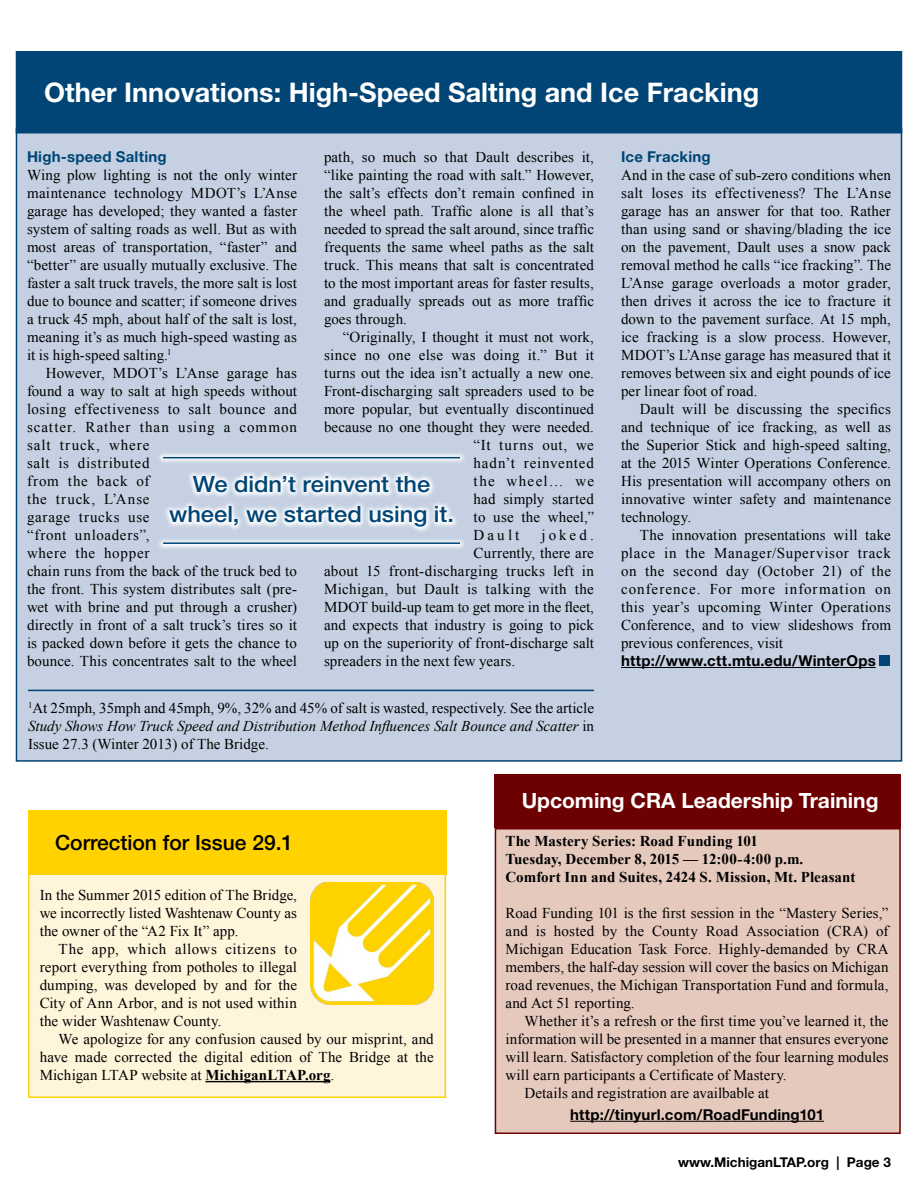
<style>
.page{position:relative;width:918px;height:1188px;background:#fff}
.page>*{position:absolute;margin:0;border:0;box-sizing:border-box;transform-origin:0 0}
.t1{font:700 27px "Helvetica Neue LT Std";color:#fff}
.t2{font:500 22.5px/30px "Helvetica Neue LT Std";letter-spacing:-.005em;color:#004575;text-align:center;scale:1.05 1}
.t3{font:700 21px "Helvetica Neue LT Std";color:#fff}
.t4{font:500 21px "Helvetica Neue LT Std";color:#000}
.t5{font:15px/18px "Times New Roman";letter-spacing:.01em;color:#000;text-align:justify}
.t6{font:700 15px/18px "Times New Roman";letter-spacing:.005em;color:#000}
.t7{font:700 15px "Helvetica Neue LT Std";letter-spacing:.015em;color:#000}
.t8{font:700 15px "Helvetica Neue LT Std";letter-spacing:.015em;color:#004575}
.t9{font:15px "Times New Roman";letter-spacing:.055em;color:#000}
.t10{font:15px "Times New Roman";letter-spacing:.05em;color:#000}
.t11{font:15px "Times New Roman";letter-spacing:.09em;color:#000}
.t12{font:700 13.5px "Helvetica Neue LT Std";color:#000}
.s1{font-style:italic}
.s2{font-weight:700}
</style>
<div class="page">
<div style="left:28px;top:821px;width:418px;height:277px;background:#fff5db;border:2px solid #ffd200"></div>
<hr style="left:205px;top:1081px;width:125px;height:1px;background:#000">
<div style="left:28px;top:810px;width:418px;height:65px;background:#ffd200"></div>
<img style="left:310px;top:882px;width:123px;height:123px">
<div style="left:16px;top:128px;width:886px;height:634px;background:#c5d1e2;border:2px solid #004575"></div>
<div style="left:16px;top:52px;width:886px;height:81px;background:#004575"></div>
<div style="left:16px;top:51px;width:886px;height:83px;border:2px solid #004575"></div>
<hr style="left:621px;top:667px;width:255px;height:1px;background:#000">
<div style="left:880px;top:656px;width:10px;height:10px;background:#004575"></div>
<svg style="left:159px;top:453px;width:305px;height:96px"></svg>
<hr style="left:163px;top:457px;width:297px;height:1px;background:#004575">
<hr style="left:163px;top:542px;width:297px;height:2px;background:#004575">
<hr style="left:28px;top:690px;width:566px;height:1px;background:#004575">
<div style="left:495px;top:828px;width:406px;height:306px;background:#e5c9bd;border:2px solid #6d0000"></div>
<div style="left:495px;top:774px;width:406px;height:54px;background:#6d0000"></div>
<hr style="left:570px;top:1121px;width:254px;height:1px;background:#000">
<h1 class="t1" style="left:44px;top:76px;width:716px">Other Innovations: High-Speed Salting and Ice Fracking</h1>
<p class="t8" style="left:27px;top:147px;width:141px">High-speed Salting</p>
<p class="t5" style="left:27px;top:166px;width:272px">Wing plow lighting is not the only winter maintenance technology MDOT’s L’Anse garage has developed; they wanted a faster system of salting roads as well. But as with most areas of transportation, “faster” and “better” are usually mutually exclusive. The faster a salt truck travels, the more salt is lost due to bounce and scatter; if someone drives a truck 45 mph, about half of the salt is lost, meaning it’s as much high-speed wasting as it is high-speed salting.<sup>1</sup></p>
<p class="t5" style="left:27px;top:364px;width:272px;text-align:left;text-indent:19px">However, MDOT’s L’Anse garage has found a way to salt at high speeds without losing effectiveness to salt bounce and scatter. Rather than using a common salt truck, where<br>salt is distributed<br>from the back of<br>the truck, L’Anse<br>garage trucks use<br>“front unloaders”,<br>where the hopper<br>chain runs from the back of the truck bed to the front. This system distributes salt (pre&shy;wet with brine and put through a crusher) directly in front of a salt truck’s tires so it is packed down before it gets the chance to bounce. This concentrates salt to the wheel</p>
<p class="t5" style="left:324px;top:148px;width:272px">path, so much so that Dault describes it, “like painting the road with salt.” However, the salt’s effects don’t remain confined in the wheel path. Traffic alone is all that’s needed to spread the salt around, since traffic frequents the same wheel paths as the salt truck. This means that salt is concentrated to the most important areas for faster results, and gradually spreads out as more traffic goes through.</p>
<p class="t5" style="left:343px;top:328px;width:253px">“Originally, I thought it must not work,</p>
<p class="t5" style="left:324px;top:346px;width:271px">since no one else was doing it.” But it</p>
<p class="t5" style="left:324px;top:364px;width:271px">turns out the idea isn’t actually a new one.</p>
<p class="t5" style="left:324px;top:382px;width:272px">Front-discharging salt spreaders used to be</p>
<p class="t5" style="left:324px;top:400px;width:271px">more popular, but eventually discontinued</p>
<p class="t5" style="left:324px;top:418px;width:271px">because no one thought they were needed.</p>
<p class="t10" style="left:474px;top:435px;width:122px">“It turns out, we</p>
<p class="t9" style="left:474px;top:453px;width:122px">hadn’t reinvented</p>
<p class="t11" style="left:474px;top:471px;width:122px">the wheel… we</p>
<p class="t5" style="left:474px;top:490px;width:122px">had simply started</p>
<p class="t5" style="left:474px;top:508px;width:122px">to use the wheel,”</p>
<p class="t5" style="left:474px;top:526px;width:47px">Dault</p>
<p class="t5" style="left:542px;top:526px;width:54px">joked.</p>
<p class="t5" style="left:474px;top:544px;width:122px">Currently, there are</p>
<p class="t5" style="left:324px;top:562px;width:272px">about 15 front-discharging trucks left in</p>
<p class="t5" style="left:324px;top:580px;width:271px">Michigan, but Dault is talking with the</p>
<p class="t5" style="left:324px;top:598px;width:272px">MDOT build-up team to get more in the fleet,</p>
<p class="t5" style="left:324px;top:616px;width:271px">and expects that industry is going to pick</p>
<p class="t5" style="left:324px;top:634px;width:271px">up on the superiority of front-discharge salt</p>
<p class="t5" style="left:324px;top:652px;width:193px">spreaders in the next few years.</p>
<h2 class="t2" style="left:169px;top:469px;width:273px">We didn’t reinvent the wheel, we started using it.</h2>
<p class="t5" style="left:28px;top:699px;width:567px"><sup>1</sup>At 25mph, 35mph and 45mph, 9%, 32% and 45% of salt is wasted, respectively. See the article <span class="s1">Study Shows How Truck Speed and Distribution Method Influences Salt Bounce and Scatter</span> in Issue 27.3 (Winter 2013) of The Bridge.</p>
<p class="t8" style="left:621px;top:147px;width:91px">Ice Fracking</p>
<p class="t5" style="left:621px;top:166px;width:272px">And in the case of sub-zero conditions when salt loses its effectiveness? The L’Anse garage has an answer for that too. Rather than using sand or shaving/blading the ice on the pavement, Dault uses a snow pack removal method he calls “ice fracking”. The L’Anse garage overloads a motor grader, then drives it across the ice to fracture it down to the pavement surface. At 15 mph, ice fracking is a slow process. However, MDOT’s L’Anse garage has measured that it removes between six and eight pounds of ice per linear foot of road.</p>
<p class="t5" style="left:621px;top:400px;width:272px;text-indent:19px">Dault will be discussing the specifics and technique of ice fracking, as well as the Superior Stick and high-speed salting, at the 2015 Winter Operations Conference.<br>His presentation will accompany others on innovative winter safety and maintenance technology.</p>
<p class="t5" style="left:621px;top:526px;width:272px;text-indent:19px">The innovation presentations will take place in the Manager/Supervisor track on the second day (October 21) of the conference. For more information on this year’s upcoming Winter Operations Conference, and to view slideshows from previous conferences, visit</p>
<p class="t7" style="left:621px;top:651px;width:256px">http://www.ctt.mtu.edu/WinterOps</p>
<h3 class="t4" style="left:55px;top:830px;width:240px">Correction for Issue 29.1</h3>
<p class="t5" style="left:40px;top:886px;width:259px">In the Summer 2015 edition of The Bridge, we incorrectly listed Washtenaw County as the owner of the “A2 Fix It” app.</p>
<p class="t5" style="left:40px;top:940px;width:259px;text-indent:19px">The app, which allows citizens to report everything from potholes to illegal dumping, was developed by and for the City of Ann Arbor, and is not used within the wider Washtenaw County.</p>
<p class="t5" style="left:40px;top:1030px;width:396px;text-indent:19px">We apologize for any confusion caused by our misprint, and have made corrected the digital edition of The Bridge at the Michigan LTAP website at <span class="s2">MichiganLTAP.org</span>.</p>
<h3 class="t3" style="left:522px;top:788px;width:358px">Upcoming CRA Leadership Training</h3>
<p class="t6" style="left:506px;top:832px;width:351px">The Mastery Series: Road Funding 101<br>Tuesday, December 8, 2015 — 12:00-4:00 p.m.<br>Comfort Inn and Suites, 2424 S. Mission, Mt. Pleasant</p>
<p class="t5" style="left:506px;top:904px;width:385px">Road Funding 101 is the first session in the “Mastery Series,” and is hosted by the County Road Association (CRA) of Michigan Education Task Force. Highly-demanded by CRA members, the half-day session will cover the basics on Michigan road revenues, the Michigan Transportation Fund and formula, and Act 51 reporting.</p>
<p class="t5" style="left:524px;top:1012px;width:366px">Whether it’s a refresh or the first time you’ve learned it, the</p>
<p class="t5" style="left:506px;top:1030px;width:385px">information will be presented in a manner that ensures everyone</p>
<p class="t5" style="left:506px;top:1048px;width:385px">will learn. Satisfactory completion of the four learning modules</p>
<p class="t5" style="left:506px;top:1066px;width:283px">will earn participants a Certificate of Mastery.</p>
<p class="t5" style="left:524px;top:1084px;width:246px">Details and registration are availbable at</p>
<p class="t7" style="left:570px;top:1105px;width:256px">http://tinyurl.com/RoadFunding101</p>
<p class="t12" style="left:678px;top:1154px;width:214px">www.MichiganLTAP.org | Page 3</p>
</div>
